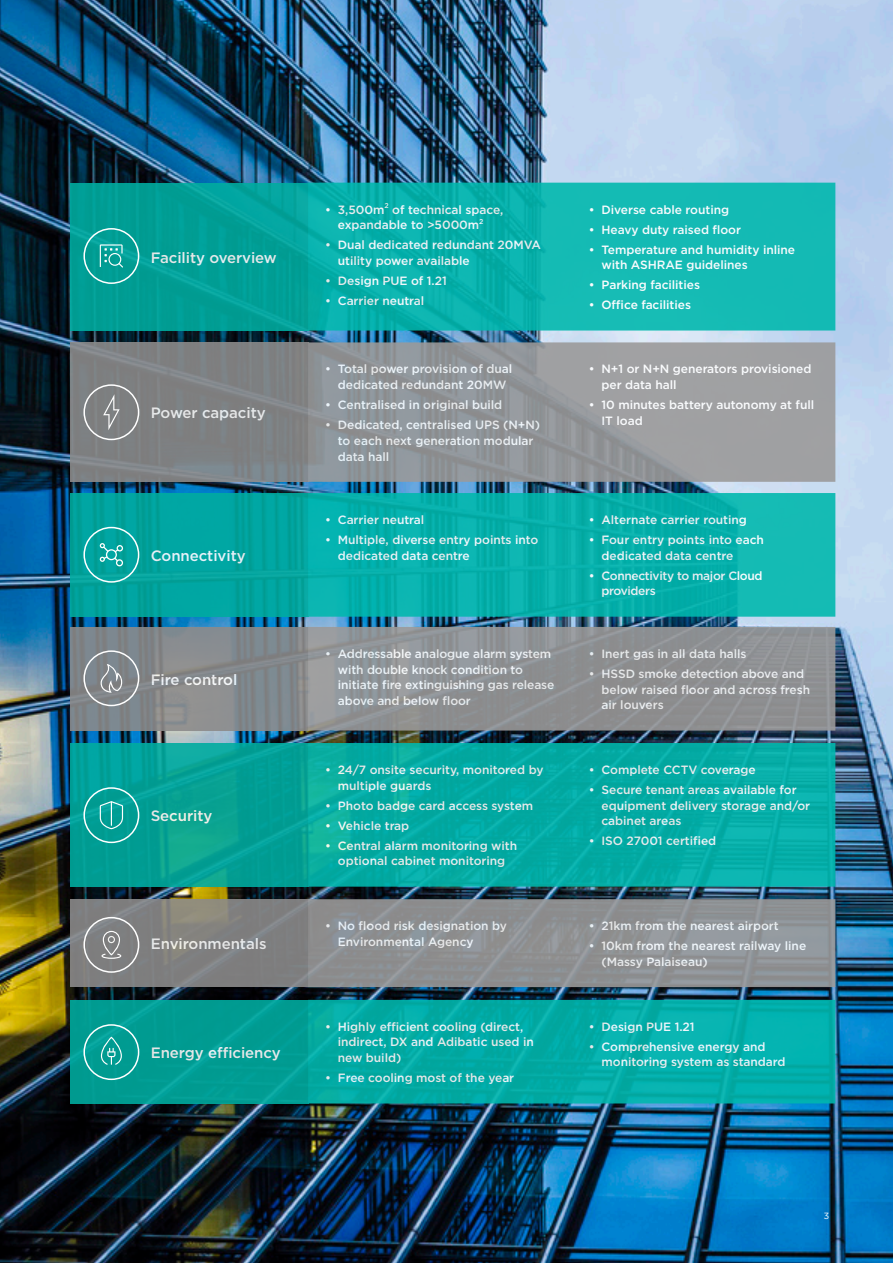
<style>
.page{position:relative;width:893px;height:1263px;background:#fff}
.page>*{position:absolute;margin:0;border:0;box-sizing:border-box;transform-origin:0 0}
.t1{font:500 15px "Gotham";letter-spacing:-.005em;color:#fff}
.t2{font:500 12px/15.8px "Gotham";letter-spacing:-.005em;color:#fff}
.t3{font:500 12px/15.8px "Gotham";letter-spacing:-.03em;color:#fff}
.t4{font:9px "Gotham";color:#fff}
.t5{font:500 7.05px "Gotham";color:#fff}
</style>
<div class="page">
<img style="left:0;top:0;width:893px;height:1263px">
<div style="left:70px;top:1000px;width:238px;height:103px;background:#009b91"></div>
<svg style="left:308px;top:1000px;width:527px;height:103px;background:#02aca7"></svg>
<div style="left:70px;top:493px;width:238px;height:124px;background:linear-gradient(to right,#04a39e,#00a5a0)"></div>
<svg style="left:308px;top:493px;width:527px;height:124px;background:#08b1ac"></svg>
<div style="left:83px;top:527px;width:56px;height:56px;border:2px solid #fff;border-radius:50%"></div>
<svg style="left:100px;top:543px;width:23px;height:23px"></svg>
<div style="left:70px;top:342px;width:238px;height:140px;background:linear-gradient(to bottom,#7f8182,#7f8386)"></div>
<svg style="left:308px;top:342px;width:527px;height:140px;background:#96999c"></svg>
<div style="left:83px;top:384px;width:56px;height:56px;border:2px solid #fff;border-radius:50%"></div>
<svg style="left:103px;top:394px;width:17px;height:36px"></svg>
<svg style="left:70px;top:627px;width:238px;height:103px;background:#83888b"></svg>
<svg style="left:308px;top:627px;width:527px;height:103px;background:#8f9194"></svg>
<div style="left:83px;top:650px;width:56px;height:56px;border:2px solid #fff;border-radius:50%"></div>
<svg style="left:101px;top:664px;width:21px;height:29px"></svg>
<svg style="left:70px;top:743px;width:238px;height:144px;background:#05a095"></svg>
<svg style="left:308px;top:743px;width:527px;height:144px;background:#04aba4"></svg>
<div style="left:83px;top:787px;width:56px;height:56px;border:2px solid #fff;border-radius:50%"></div>
<svg style="left:100px;top:801px;width:23px;height:28px"></svg>
<svg style="left:70px;top:899px;width:238px;height:88px;background:#818180"></svg>
<svg style="left:308px;top:899px;width:527px;height:88px;background:#8e9093"></svg>
<div style="left:83px;top:917px;width:56px;height:56px;border:2px solid #fff;border-radius:50%"></div>
<svg style="left:101px;top:931px;width:20px;height:28px"></svg>
<div style="left:83px;top:1024px;width:56px;height:56px;border:2px solid #fff;border-radius:50%"></div>
<svg style="left:101px;top:1037px;width:21px;height:28px"></svg>
<div style="left:70px;top:183px;width:238px;height:147px;background:linear-gradient(to right,#039e94,#01a19a)"></div>
<svg style="left:308px;top:183px;width:527px;height:147px;background:#0eb5af"></svg>
<div style="left:83px;top:228px;width:56px;height:56px;border:2px solid #fff;border-radius:50%"></div>
<svg style="left:100px;top:244px;width:23px;height:24px"></svg>
<p class="t1" style="left:151px;top:247px;width:128px">Facility overview</p>
<p class="t1" style="left:151px;top:403px;width:116px">Power capacity</p>
<p class="t1" style="left:151px;top:546px;width:96px">Connectivity</p>
<p class="t1" style="left:151px;top:670px;width:88px">Fire control</p>
<p class="t1" style="left:151px;top:806px;width:63px">Security</p>
<p class="t1" style="left:151px;top:934px;width:117px">Environmentals</p>
<p class="t1" style="left:151px;top:1042px;width:132px">Energy efficiency</p>
<p class="t2" style="left:325px;top:201px;width:61px">• 3,500m</p>
<p class="t5" style="left:384px;top:201px;width:6px">2</p>
<p class="t2" style="left:338px;top:201px;width:167px;text-indent:54px">of technical space, expandable to &gt;5000m</p>
<p class="t5" style="left:479px;top:217px;width:6px">2</p>
<p class="t2" style="left:338px;top:237px;width:205px;text-indent:-13px">• Dual dedicated redundant 20MVA utility power available</p>
<p class="t2" style="left:325px;top:273px;width:123px">• Design PUE of 1.21</p>
<p class="t2" style="left:325px;top:293px;width:101px">• Carrier neutral</p>
<p class="t2" style="left:589px;top:201px;width:142px">• Diverse cable routing</p>
<p class="t2" style="left:589px;top:221px;width:154px">• Heavy duty raised floor</p>
<p class="t2" style="left:601px;top:241px;width:195px;text-indent:-13px">• Temperature and humidity inline with ASHRAE guidelines</p>
<p class="t2" style="left:589px;top:277px;width:113px">• Parking facilities</p>
<p class="t2" style="left:589px;top:297px;width:104px">• Office facilities</p>
<p class="t2" style="left:325px;top:361px;width:189px;text-align:center">• Total power provision of dual dedicated redundant 20MW</p>
<p class="t2" style="left:325px;top:397px;width:179px">• Centralised in original build</p>
<p class="t2" style="left:338px;top:417px;width:204px;text-indent:-13px">• Dedicated, centralised UPS (N+N) to each next generation modular data hall</p>
<p class="t2" style="left:601px;top:361px;width:211px;text-indent:-13px">• N+1 or N+N generators provisioned per data hall</p>
<p class="t2" style="left:601px;top:397px;width:214px;text-indent:-13px">• 10 minutes battery autonomy at full<br>IT load</p>
<p class="t2" style="left:325px;top:512px;width:101px">• Carrier neutral</p>
<p class="t2" style="left:338px;top:532px;width:202px;text-indent:-13px">• Multiple, diverse entry points into dedicated data centre</p>
<p class="t2" style="left:589px;top:512px;width:160px">• Alternate carrier routing</p>
<p class="t2" style="left:601px;top:532px;width:164px;text-indent:-13px">• Four entry points into each dedicated data centre</p>
<p class="t3" style="left:601px;top:567px;width:163px;text-indent:-13px">• Connectivity to major Cloud providers</p>
<p class="t2" style="left:338px;top:645px;width:218px;text-indent:-13px">• Addressable analogue alarm system with double knock condition to initiate fire extinguishing gas release above and below floor</p>
<p class="t2" style="left:589px;top:645px;width:159px">• Inert gas in all data halls</p>
<p class="t2" style="left:601px;top:665px;width:210px;text-indent:-13px">• HSSD smoke detection above and below raised floor and across fresh air louvers</p>
<p class="t2" style="left:338px;top:762px;width:207px;text-indent:-13px">• 24/7 onsite security, monitored by multiple guards</p>
<p class="t2" style="left:325px;top:797px;width:210px">• Photo badge card access system</p>
<p class="t2" style="left:325px;top:817px;width:86px">• Vehicle trap</p>
<p class="t2" style="left:325px;top:837px;width:194px;text-align:center">• Central alarm monitoring with optional cabinet monitoring</p>
<p class="t2" style="left:589px;top:762px;width:168px">• Complete CCTV coverage</p>
<p class="t2" style="left:601px;top:782px;width:210px;text-indent:-13px">• Secure tenant areas available for equipment delivery storage and/or cabinet areas</p>
<p class="t2" style="left:589px;top:833px;width:129px">• ISO 27001 certified</p>
<p class="t2" style="left:338px;top:918px;width:171px;text-indent:-13px">• No flood risk designation by<br>Environmental Agency</p>
<p class="t2" style="left:589px;top:918px;width:191px">• 21km from the nearest airport</p>
<p class="t2" style="left:601px;top:938px;width:206px;text-indent:-13px">• 10km from the nearest railway line (Massy Palaiseau)</p>
<p class="t2" style="left:338px;top:1018px;width:197px;text-indent:-13px">• Highly efficient cooling (direct, indirect, DX and Adibatic used in new build)</p>
<p class="t2" style="left:325px;top:1070px;width:191px">• Free cooling most of the year</p>
<p class="t2" style="left:589px;top:1018px;width:107px">• Design PUE 1.21</p>
<p class="t2" style="left:601px;top:1038px;width:186px;text-indent:-13px">• Comprehensive energy and monitoring system as standard</p>
<p class="t4" style="left:824px;top:1210px;width:7px">3</p>
</div>
